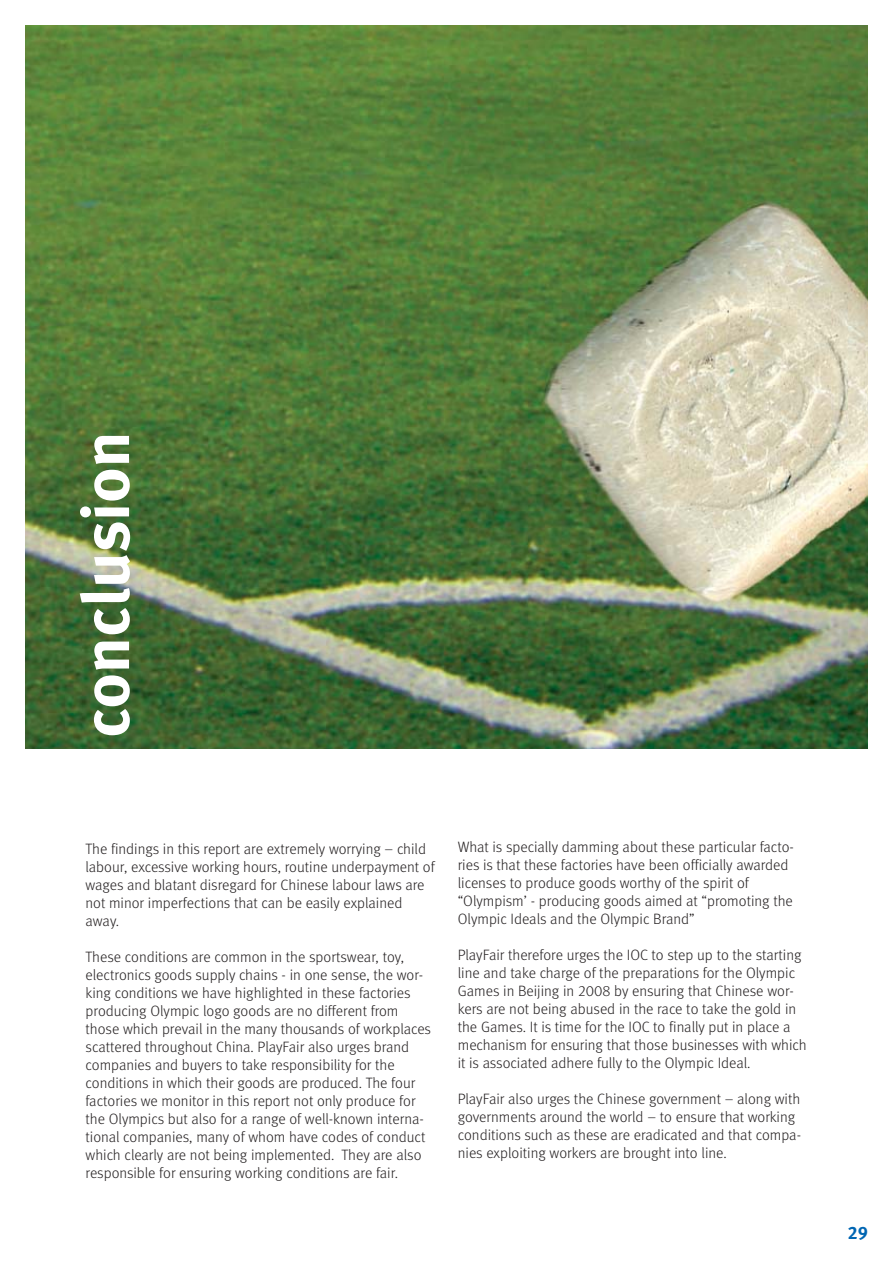
<style>
.page{position:relative;width:893px;height:1263px;background:#fff}
.page>*{position:absolute;margin:0;border:0;box-sizing:border-box;transform-origin:0 0}
.t1{font:66.6px "Meta Bold LF";color:#fff}
.t2{font:18px "Meta Bold LF";color:#0066b3}
.t3{font:15px/18px "Meta Light LF";color:#231f20}
</style>
<div class="page">
<img style="left:25px;top:26px;width:842px;height:722px">
<h1 class="t1" style="left:83px;top:738px;width:308px;rotate:-90deg">conclusion</h1>
<p class="t3" style="left:85px;top:841px;width:350px">The findings in this report are extremely worrying – child labour, excessive working hours, routine underpayment of wages and blatant disregard for Chinese labour laws are not minor imperfections that can be easily explained away.</p>
<p class="t3" style="left:85px;top:949px;width:347px">These conditions are common in the sportswear, toy, electronics goods supply chains - in one sense, the wor&shy;king conditions we have highlighted in these factories producing Olympic logo goods are no different from those which prevail in the many thousands of workplaces scattered throughout China. PlayFair also urges brand companies and buyers to take responsibility for the conditions in which their goods are produced. The four factories we monitor in this report not only produce for the Olympics but also for a range of well-known interna&shy;tional companies, many of whom have codes of conduct which clearly are not being implemented. They are also responsible for ensuring working conditions are fair.</p>
<p class="t3" style="left:458px;top:840px;width:338px">What is specially damming about these particular facto&shy;ries is that these factories have been officially awarded licenses to produce goods worthy of the spirit of “Olympism’ - producing goods aimed at “promoting the Olympic Ideals and the Olympic Brand”</p>
<p class="t3" style="left:458px;top:948px;width:350px">PlayFair therefore urges the IOC to step up to the starting line and take charge of the preparations for the Olympic Games in Beijing in 2008 by ensuring that Chinese wor&shy;kers are not being abused in the race to take the gold in the Games. It is time for the IOC to finally put in place a mechanism for ensuring that those businesses with which it is associated adhere fully to the Olympic Ideal.</p>
<p class="t3" style="left:458px;top:1092px;width:345px">PlayFair also urges the Chinese government – along with governments around the world – to ensure that working conditions such as these are eradicated and that compa&shy;nies exploiting workers are brought into line.</p>
<p class="t2" style="left:847px;top:1226px;width:22px">29</p>
</div>
